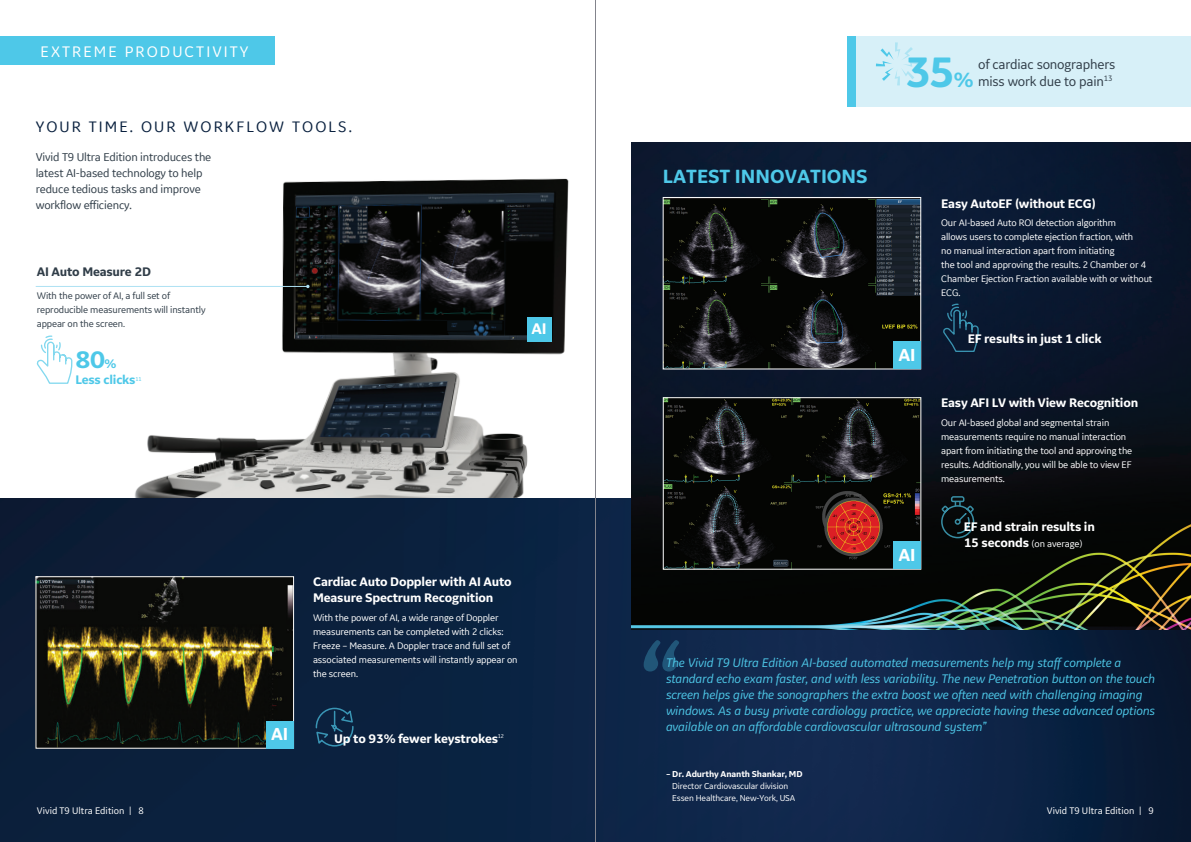
<style>
.page{position:relative;width:1191px;height:842px;background:#fff}
.page>*{position:absolute;margin:0;border:0;box-sizing:border-box;transform-origin:0 0}
.t1{font:italic 135.2px "GE Inspira Sans";color:#4ec8e8}
.t2{font:700 44.5px "GE Inspira Sans";color:#4ec8e8}
.t3{font:700 25px "GE Inspira Sans";color:#4ec8e8}
.t4{font:700 20px "GE Inspira Sans";color:#4ec8e8}
.t5{font:700 18.2px "GE Inspira Sans";color:#fff}
.t6{font:700 16.1px "GE Inspira Sans";color:#fff}
.t7{font:16px "GE Inspira Sans";letter-spacing:.13em;color:#0a213f}
.t8{font:16px "GE Inspira Sans";letter-spacing:.13em;color:#fff}
.t9{font:14px/17.3px "GE Inspira Sans";letter-spacing:-.015em;color:#303d48}
.t10{font:italic 13px/16px "GE Inspira Sans";letter-spacing:-.015em;color:#4ec8e8}
.t11{font:700 13px/16px "GE Inspira Sans";letter-spacing:-.015em;color:#fff}
.t12{font:700 13px "GE Inspira Sans";letter-spacing:-.015em;color:#303d48}
.t13{font:700 13px "GE Inspira Sans";letter-spacing:-.015em;color:#4ec8e8}
.t14{font:12px/16px "GE Inspira Sans";letter-spacing:-.015em;color:#303d48}
.t15{font:10px/14px "GE Inspira Sans";letter-spacing:-.015em;color:#fff}
.t16{font:10px/14px "GE Inspira Sans";letter-spacing:-.015em;color:#303d48}
.t17{font:10px "GE Inspira Sans";color:#fff}
.t18{font:9px/12px "GE Inspira Sans";letter-spacing:-.015em;color:#fff}
.t19{font:700 9px "GE Inspira Sans";letter-spacing:-.015em;color:#fff}
.t20{font:8.2px "GE Inspira Sans";color:#303d48}
.t21{font:5.8px "GE Inspira Sans";color:#fff}
.t22{font:5.8px "GE Inspira Sans";color:#4ec8e8}
.s1{font-size:13px}
.s2{font-size:21.6px}
.s3{font-weight:700;font-size:13px}
</style>
<div class="page">
<div style="left:851px;top:36px;width:340px;height:70px;background:#d7f0f8"></div>
<div style="left:847px;top:36px;width:8px;height:70px;background:#4ec8e8"></div>
<img style="left:96px;top:178px;width:513px;height:321px">
<img style="left:0;top:499px;width:1191px;height:343px">
<img style="left:631px;top:143px;width:560px;height:486px">
<img style="left:665px;top:199px;width:254px;height:168px">
<div style="left:663px;top:197px;width:258px;height:172px;border:1px solid #fff"></div>
<div style="left:893px;top:341px;width:27px;height:28px;background:#4ec8e8"></div>
<img style="left:665px;top:399px;width:254px;height:168px">
<div style="left:663px;top:397px;width:258px;height:172px;border:1px solid #fff"></div>
<div style="left:893px;top:542px;width:28px;height:27px;background:#4ec8e8"></div>
<svg style="left:876px;top:42px;width:43px;height:43px"></svg>
<div style="left:0;top:36px;width:274px;height:29px;background:#4ec8e8"></div>
<img style="left:38px;top:578px;width:254px;height:168px">
<div style="left:36px;top:576px;width:258px;height:172px;border:1px solid #fff"></div>
<div style="left:266px;top:721px;width:27px;height:27px;background:#4ec8e8"></div>
<svg style="left:315px;top:707px;width:39px;height:40px;background:#133552"></svg>
<hr style="left:36px;top:286px;width:272px;height:1px;background:#aee1f3">
<svg style="left:36px;top:335px;width:37px;height:49px"></svg>
<div style="left:527px;top:317px;width:24px;height:24px;background:#4ec8e8"></div>
<svg style="left:942px;top:303px;width:37px;height:50px;background:#102b43"></svg>
<svg style="left:940px;top:495px;width:35px;height:44px;background:#102328"></svg>
<hr style="left:595px;top:0;width:1px;height:842px;background:#83848c">
<h3 class="t8" style="left:40px;top:41px;width:209px">EXTREME PRODUCTIVITY</h3>
<h3 class="t7" style="left:36px;top:117px;width:318px">YOUR TIME. OUR WORKFLOW TOOLS.</h3>
<p class="t14" style="left:36px;top:149px;width:177px">Vivid T9 Ultra Edition introduces the latest AI-based technology to help reduce tedious tasks and improve workflow efficiency.</p>
<h3 class="t12" style="left:37px;top:264px;width:116px">AI Auto Measure 2D</h3>
<p class="t16" style="left:37px;top:289px;width:170px">With the power of AI, a full set of reproducible measurements will instantly appear on the screen.</p>
<h3 class="t3" style="left:75px;top:344px;width:43px">80<span class="s1">%</span></h3>
<h3 class="t13" style="left:75px;top:371px;width:62px">Less clicks</h3>
<p class="t22" style="left:135px;top:375px;width:8px">11</p>
<h3 class="t6" style="left:531px;top:319px;width:17px">AI</h3>
<h3 class="t5" style="left:271px;top:723px;width:19px">AI</h3>
<h3 class="t11" style="left:313px;top:574px;width:200px">Cardiac Auto Doppler with AI Auto<br>Measure Spectrum Recognition</h3>
<p class="t15" style="left:313px;top:610px;width:206px">With the power of AI, a wide range of Doppler measurements can be completed with 2 clicks:<br>Freeze – Measure. A Doppler trace and full set of associated measurements will instantly appear on the screen.</p>
<h3 class="t11" style="left:334px;top:730px;width:165px">Up to 93% fewer keystrokes</h3>
<p class="t21" style="left:498px;top:732px;width:8px">12</p>
<h2 class="t2" style="left:905px;top:45px;width:70px">35<span class="s2">%</span></h2>
<h3 class="t9" style="left:978px;top:55px;width:139px">of cardiac sonographers miss work due to pain</h3>
<p class="t20" style="left:1103px;top:74px;width:10px">13</p>
<h3 class="t4" style="left:663px;top:163px;width:206px">LATEST INNOVATIONS</h3>
<h3 class="t5" style="left:898px;top:344px;width:19px">AI</h3>
<h3 class="t5" style="left:898px;top:544px;width:19px">AI</h3>
<h3 class="t11" style="left:941px;top:195px;width:156px">Easy AutoEF (without ECG)</h3>
<p class="t15" style="left:941px;top:215px;width:213px">Our AI-based Auto ROI detection algorithm<br>allows users to complete ejection fraction, with<br>no manual interaction apart from initiating<br>the tool and approving the results. 2 Chamber or 4<br>Chamber Ejection Fraction available with or without ECG.</p>
<h3 class="t11" style="left:967px;top:331px;width:135px">EF results in just 1 click</h3>
<h3 class="t11" style="left:941px;top:395px;width:199px">Easy AFI LV with View Recognition</h3>
<p class="t15" style="left:941px;top:415px;width:193px">Our AI-based global and segmental strain measurements require no manual interaction apart from initiating the tool and approving the results. Additionally, you will be able to view EF measurements.</p>
<h3 class="t11" style="left:963px;top:518px;width:133px">EF and strain results in</h3>
<p class="t15" style="left:963px;top:536px;width:120px"><span class="s3">15 seconds</span> (on average)</p>
<h1 class="t1" style="left:632px;top:608px;width:45px">“</h1>
<p class="t10" style="left:666px;top:654px;width:490px">The Vivid T9 Ultra Edition AI-based automated measurements help my staff complete a standard echo exam faster, and with less variability. The new Penetration button on the touch screen helps give the sonographers the extra boost we often need with challenging imaging windows. As a busy private cardiology practice, we appreciate having these advanced options available on an affordable cardiovascular ultrasound system”</p>
<p class="t19" style="left:666px;top:768px;width:138px">– Dr. Adurthy Ananth Shankar, MD</p>
<p class="t18" style="left:672px;top:779px;width:125px">Director Cardiovascular division<br>Essen Healthcare, New-York, USA</p>
<p class="t17" style="left:37px;top:804px;width:108px">Vivid T9 Ultra Edition | 8</p>
<p class="t17" style="left:1046px;top:804px;width:108px">Vivid T9 Ultra Edition | 9</p>
</div>
